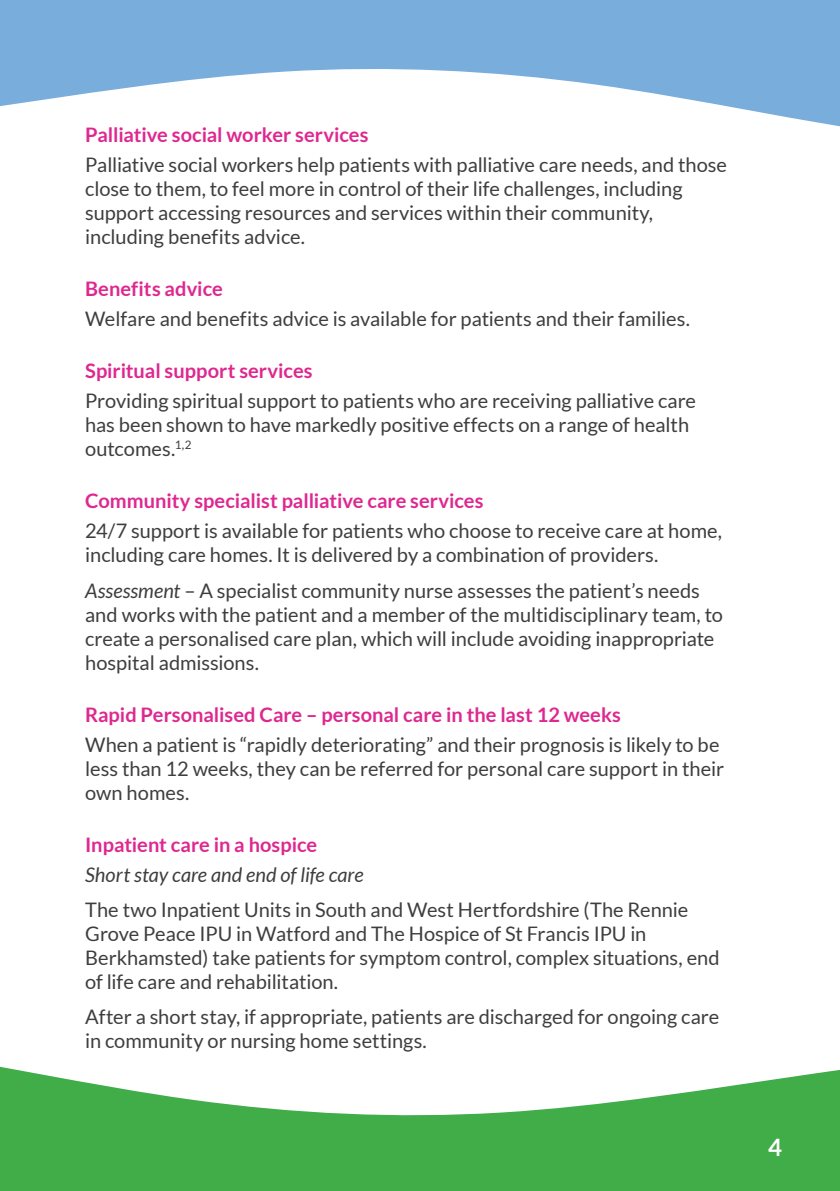
<style>
.page{position:relative;width:840px;height:1191px;background:#fff}
.page>*{position:absolute;margin:0;border:0;box-sizing:border-box;transform-origin:0 0}
.t1{font:700 24px "Lato";color:#fff}
.t2{font:20px/24px "Lato";color:#3e3e3f}
.t3{font:700 20px "Lato";color:#de2890}
.t4{font:italic 20px "Lato";color:#3e3e3f}
.s1{font-style:italic}
</style>
<div class="page">
<svg style="left:0;top:0;width:839px;height:126px;fill:#79addc"></svg>
<svg style="left:0;top:1066px;width:839px;height:125px;fill:#41ad49"></svg>
<p class="t3" style="left:85px;top:124px;width:285px">Palliative social worker services</p>
<p class="t2" style="left:85px;top:153px;width:643px">Palliative social workers help patients with palliative care needs, and those close to them, to feel more in control of their life challenges, including support accessing resources and services within their community, including benefits advice.</p>
<p class="t3" style="left:85px;top:278px;width:139px">Benefits advice</p>
<p class="t2" style="left:85px;top:307px;width:606px">Welfare and benefits advice is available for patients and their families.</p>
<p class="t3" style="left:85px;top:360px;width:229px">Spiritual support services</p>
<p class="t2" style="left:85px;top:389px;width:612px">Providing spiritual support to patients who are receiving palliative care has been shown to have markedly positive effects on a range of health outcomes.<sup>1,2</sup></p>
<p class="t3" style="left:85px;top:490px;width:399px">Community specialist palliative care services</p>
<p class="t2" style="left:85px;top:519px;width:638px">24/7 support is available for patients who choose to receive care at home, including care homes. It is delivered by a combination of providers.</p>
<p class="t2" style="left:85px;top:578px;width:639px"><span class="s1">Assessment</span> – A specialist community nurse assesses the patient’s needs and works with the patient and a member of the multidisciplinary team, to create a personalised care plan, which will include avoiding inappropriate hospital admissions.</p>
<p class="t3" style="left:85px;top:703px;width:537px">Rapid Personalised Care – personal care in the last 12 weeks</p>
<p class="t2" style="left:85px;top:732px;width:640px">When a patient is “rapidly deteriorating” and their prognosis is likely to be less than 12 weeks, they can be referred for personal care support in their own homes.</p>
<p class="t3" style="left:85px;top:833px;width:233px">Inpatient care in a hospice</p>
<p class="t4" style="left:85px;top:863px;width:280px">Short stay care and end of life care</p>
<p class="t2" style="left:85px;top:897px;width:635px">The two Inpatient Units in South and West Hertfordshire (The Rennie Grove Peace IPU in Watford and The Hospice of St Francis IPU in Berkhamsted) take patients for symptom control, complex situations, end of life care and rehabilitation.</p>
<p class="t2" style="left:85px;top:1005px;width:635px">After a short stay, if appropriate, patients are discharged for ongoing care in community or nursing home settings.</p>
<p class="t1" style="left:767px;top:1134px;width:15px">4</p>
</div>
